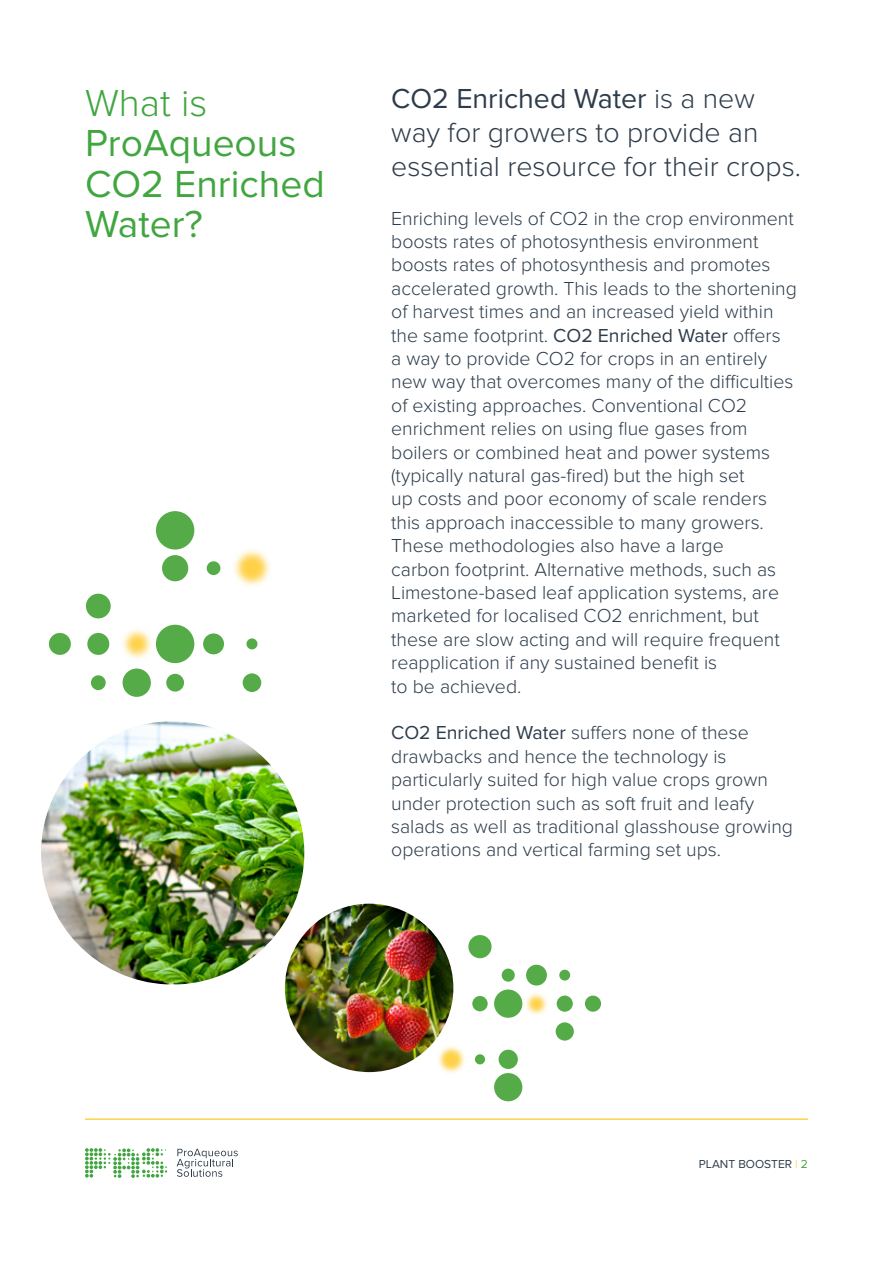
<style>
.page{position:relative;width:893px;height:1263px;background:#fff}
.page>*{position:absolute;margin:0;border:0;box-sizing:border-box;transform-origin:0 0}
.t1{font:39px/40.5px "Proxima Nova";color:#41a640}
.t2{font:300 39px "Proxima Nova";color:#41a640}
.t3{font:300 28.5px/34.2px "Proxima Nova";color:#2d3c4b}
.t4{font:300 19.5px/23.4px "Proxima Nova";color:#2d3c4b}
.t5{font:12px "Proxima Nova";color:#2d3c4b}
.s1{font-weight:400}
.s2{color:#ffd247}
.s3{color:#41a640}
</style>
<div class="page">
<hr style="left:85px;top:1118px;width:723px;height:2px;background:#ffd247">
<svg style="left:177px;top:1149px;width:61px;height:28px"></svg>
<svg style="left:85px;top:1148px;width:82px;height:30px"></svg>
<img style="left:41px;top:721px;width:263px;height:263px;border-radius:130px">
<svg style="left:419px;top:924px;width:182px;height:178px"></svg>
<img style="left:285px;top:904px;width:168px;height:168px;border-radius:84px">
<div style="left:49px;top:633px;width:22px;height:22px;background:#55ab48;border-radius:50%"></div>
<img style="left:65px;top:572px;width:143px;height:125px">
<div style="left:156px;top:625px;width:38px;height:38px;background:#55ab48;border-radius:50%"></div>
<div style="left:162px;top:555px;width:26px;height:26px;background:#55ab48;border-radius:50%"></div>
<img style="left:177px;top:511px;width:93px;height:132px">
<div style="left:156px;top:511px;width:38px;height:38px;background:#55ab48;border-radius:50%"></div>
<div style="left:203px;top:633px;width:21px;height:21px;background:#55ab48;border-radius:50%"></div>
<div style="left:243px;top:673px;width:18px;height:19px;background:#55ab48;border-radius:50%"></div>
<div style="left:246px;top:638px;width:11px;height:11px;background:#55ab48;border-radius:50%"></div>
<div style="left:86px;top:594px;width:25px;height:24px;background:#55ab48;border-radius:50%"></div>
<h1 class="t2" style="left:85px;top:80px;width:124px">What is</h1>
<h1 class="t1" style="left:85px;top:121px;width:241px">ProAqueous<br>CO2 Enriched<br>Water?</h1>
<h2 class="t3" style="left:391px;top:81px;width:411px"><span class="s1">CO2 Enriched Water</span> is a new way for growers to provide an essential resource for their crops.</h2>
<p class="t4" style="left:391px;top:207px;width:407px">Enriching levels of CO2 in the crop environment boosts rates of photosynthesis environment boosts rates of photosynthesis and promotes accelerated growth. This leads to the shortening of harvest times and an increased yield within the same footprint. <span class="s1">CO2 Enriched Water</span> offers<br>a way to provide CO2 for crops in an entirely new way that overcomes many of the difficulties of existing approaches. Conventional CO2 enrichment relies on using flue gases from boilers or combined heat and power systems (typically natural gas-fired) but the high set<br>up costs and poor economy of scale renders this approach inaccessible to many growers.<br>These methodologies also have a large<br>carbon footprint. Alternative methods, such as Limestone-based leaf application systems, are marketed for localised CO2 enrichment, but these are slow acting and will require frequent reapplication if any sustained benefit is<br>to be achieved.</p>
<p class="t4" style="left:391px;top:721px;width:403px"><span class="s1">CO2 Enriched Water</span> suffers none of these drawbacks and hence the technology is particularly suited for high value crops grown under protection such as soft fruit and leafy salads as well as traditional glasshouse growing operations and vertical farming set ups.</p>
<p class="t5" style="left:699px;top:1155px;width:111px">PLANT BOOSTER <span class="s2">|</span> <span class="s3">2</span></p>
</div>
